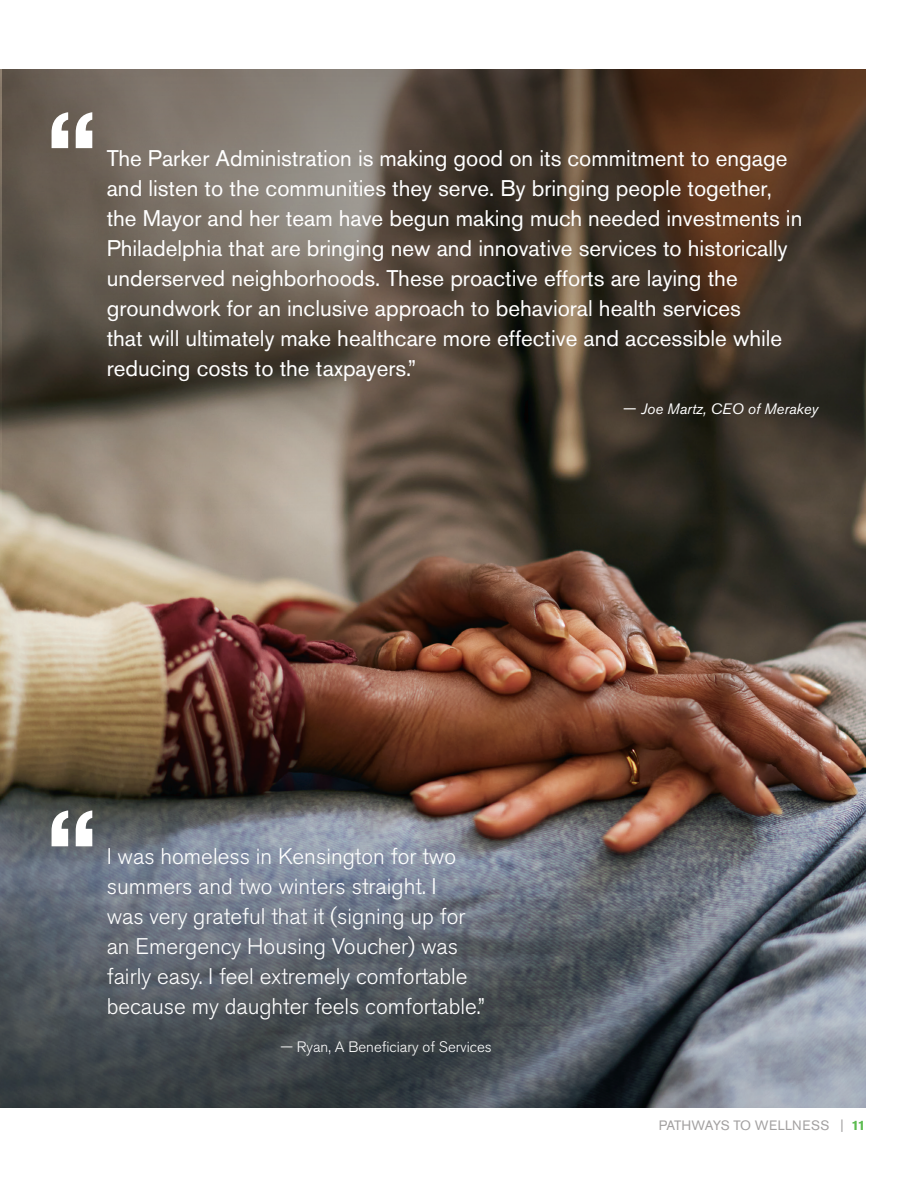
<style>
.page{position:relative;width:918px;height:1188px;background:#fff}
.page>*{position:absolute;margin:0;border:0;box-sizing:border-box;transform-origin:0 0}
.t1{font:700 105px "Akzidenz Grotesk Pro";color:#fff}
.t2{font:22.5px/30px "Akzidenz Grotesk Pro";color:#fff}
.t3{font:300 22.5px/30px "Akzidenz Grotesk Pro";color:#fff}
.t4{font:300 15px "Akzidenz Grotesk Pro";color:#fff}
.t5{font:italic 15px "Akzidenz Grotesk Pro";color:#fff}
.t6{font:13.5px "Akzidenz Grotesk Pro";letter-spacing:.01em;color:#a3a1a1}
.s1{font-style:normal}
.s2{font-weight:700;color:#5cbb50}
</style>
<div class="page">
<img style="left:0;top:69px;width:865px;height:1039px">
<svg style="left:2px;top:69px;width:863px;height:445px;background:#5c4f43"></svg>
<p class="t1" style="left:47px;top:82px;width:52px">“</p>
<p class="t2" style="left:107px;top:143px;width:697px">The Parker Administration is making good on its commitment to engage and listen to the communities they serve. By bringing people together, the Mayor and her team have begun making much needed investments in Philadelphia that are bringing new and innovative services to historically underserved neighborhoods. These proactive efforts are laying the groundwork for an inclusive approach to behavioral health services<br>that will ultimately make healthcare more effective and accessible while reducing costs to the taxpayers.”</p>
<p class="t5" style="left:623px;top:399px;width:197px"><span class="s1">—</span> Joe Martz, CEO of Merakey</p>
<p class="t1" style="left:47px;top:780px;width:52px">“</p>
<p class="t3" style="left:107px;top:841px;width:380px">I was homeless in Kensington for two summers and two winters straight. I<br>was very grateful that it (signing up for an Emergency Housing Voucher) was fairly easy. I feel extremely comfortable because my daughter feels comfortable.”</p>
<p class="t4" style="left:280px;top:1037px;width:213px">— Ryan, A Beneficiary of Services</p>
<p class="t6" style="left:659px;top:1117px;width:208px">PATHWAYS TO WELLNESS | <span class="s2">11</span></p>
</div>
